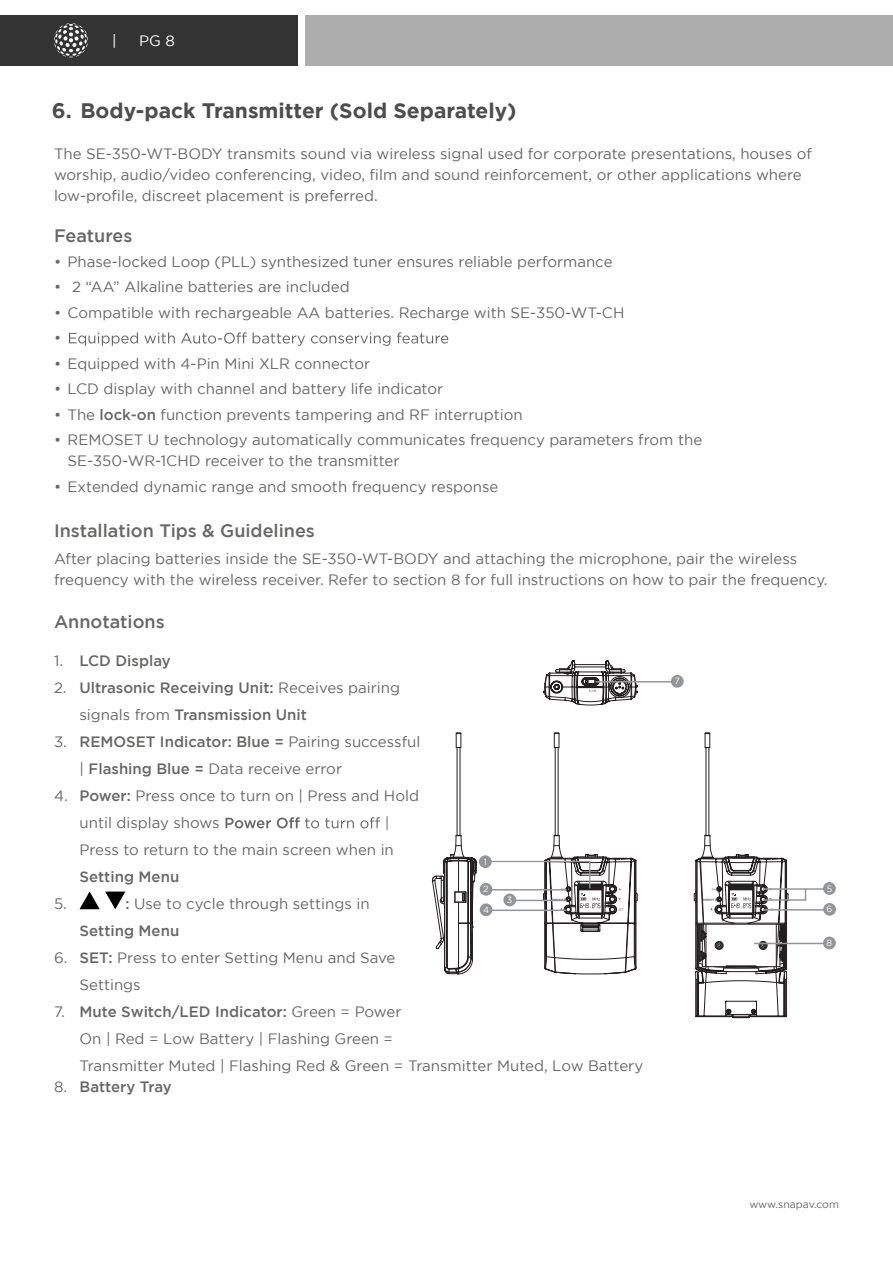
<style>
.page{position:relative;width:893px;height:1263px;background:#fff}
.page>*{position:absolute;margin:0;border:0;box-sizing:border-box;transform-origin:0 0}
.t1{font:700 21px "Gotham";color:#4d4d4d}
.t2{font:500 18px "Gotham";color:#676766}
.t3{font:15px/27px "Gotham";color:#676766}
.t4{font:500 15px/27px "Gotham";color:#676766}
.t5{font:15px "Gotham";color:#fff}
.t6{font:10.5px "Gotham";color:#676766}
.t7{font:9px "Gotham";color:#fff}
.s1{font-weight:500}
.s2{font-weight:400}
</style>
<div class="page">
<div style="left:305px;top:15px;width:588px;height:50px;background:#aeadad"></div>
<div style="left:0;top:15px;width:298px;height:50px;background:#323332"></div>
<svg style="left:54px;top:23px;width:34px;height:34px"></svg>
<svg style="left:226px;top:816px;width:162px;height:14px"></svg>
<svg style="left:79px;top:891px;width:47px;height:19px"></svg>
<hr style="left:754px;top:943px;width:74px;height:1px;background:#939598">
<hr style="left:763px;top:888px;width:65px;height:2px;background:#939598">
<hr style="left:763px;top:909px;width:65px;height:2px;background:#939598">
<div style="left:823px;top:936px;width:13px;height:13px;background:#939598;border-radius:50%"></div>
<div style="left:823px;top:882px;width:13px;height:13px;background:#939598;border-radius:50%"></div>
<div style="left:823px;top:903px;width:13px;height:13px;background:#939598;border-radius:50%"></div>
<hr style="left:596px;top:681px;width:77px;height:1px;background:#939598">
<div style="left:671px;top:675px;width:13px;height:13px;background:#939598;border-radius:50%"></div>
<svg style="left:69px;top:332px;width:379px;height:14px"></svg>
<svg style="left:432px;top:732px;width:375px;height:286px"></svg>
<hr style="left:492px;top:889px;width:74px;height:1px;background:#939598">
<hr style="left:512px;top:900px;width:54px;height:1px;background:#939598">
<svg style="left:543px;top:660px;width:95px;height:45px"></svg>
<p class="t5" style="left:112px;top:32px;width:6px">|</p>
<p class="t5" style="left:139px;top:32px;width:37px">PG 8</p>
<h1 class="t1" style="left:52px;top:98px;width:466px">6. Body-pack Transmitter (Sold Separately)</h1>
<p class="t3" style="left:54px;top:143px;width:759px;line-height:21px">The SE-350-WT-BODY transmits sound via wireless signal used for corporate presentations, houses of worship, audio/video conferencing, video, film and sound reinforcement, or other applications where low-profile, discreet placement is preferred.</p>
<p class="t2" style="left:54px;top:225px;width:80px">Features</p>
<p class="t3" style="left:54px;top:248px;width:560px">• Phase-locked Loop (PLL) synthesized tuner ensures reliable performance</p>
<p class="t3" style="left:54px;top:273px;width:297px">• 2 “AA” Alkaline batteries are included</p>
<p class="t3" style="left:54px;top:300px;width:572px;line-height:25.5px">• Compatible with rechargeable AA batteries. Recharge with SE-350-WT-CH •</p>
<p class="t3" style="left:54px;top:350px;width:318px">• Equipped with 4-Pin Mini XLR connector</p>
<p class="t3" style="left:54px;top:375px;width:391px">• LCD display with channel and battery life indicator</p>
<p class="t3" style="left:54px;top:401px;width:470px">• The <span class="s1">lock-on</span> function prevents tampering and RF interruption</p>
<p class="t3" style="left:67px;top:429px;width:636px;line-height:21px;text-indent:-13px">• REMOSET U technology automatically communicates frequency parameters from the<br>SE-350-WR-1CHD receiver to the transmitter</p>
<p class="t3" style="left:54px;top:473px;width:446px">• Extended dynamic range and smooth frequency response</p>
<p class="t2" style="left:54px;top:520px;width:262px">Installation Tips &amp; Guidelines</p>
<p class="t3" style="left:54px;top:548px;width:775px;line-height:21px">After placing batteries inside the SE-350-WT-BODY and attaching the microphone, pair the wireless frequency with the wireless receiver. Refer to section 8 for full instructions on how to pair the frequency.</p>
<p class="t2" style="left:54px;top:612px;width:112px">Annotations</p>
<p class="t4" style="left:54px;top:647px;width:118px"><span class="s2">1.</span> LCD Display</p>
<p class="t4" style="left:80px;top:674px;width:322px;text-indent:-26px"><span class="s2">2.</span> Ultrasonic Receiving Unit: <span class="s2">Receives pairing signals from</span> Transmission Unit</p>
<p class="t3" style="left:80px;top:728px;width:342px;text-indent:-26px">3. <span class="s1">REMOSET Indicator: Blue =</span> Pairing successful | <span class="s1">Flashing Blue =</span> Data receive error</p>
<p class="t3" style="left:80px;top:782px;width:341px;text-indent:-26px">4. <span class="s1">Power:</span> Press once to turn on | Press and Hold until display shows<br>Press to return to the main screen when in</p>
<p class="t4" style="left:80px;top:863px;width:101px">Setting Menu</p>
<p class="t3" style="left:54px;top:890px;width:14px">5.</p>
<p class="t3" style="left:80px;top:890px;width:292px;text-indent:46px"><span class="s1">:</span> Use to cycle through settings in<br><span class="s1">Setting Menu</span></p>
<p class="t3" style="left:80px;top:944px;width:317px;text-indent:-26px">6. <span class="s1">SET:</span> Press to enter Setting Menu and Save<br>Settings</p>
<p class="t3" style="left:80px;top:998px;width:565px;text-indent:-26px">7. <span class="s1">Mute Switch/LED Indicator:</span> Green = Power<br>On | Red = Low Battery | Flashing Green =<br>Transmitter Muted | Flashing Red &amp; Green = Transmitter Muted, Low Battery</p>
<p class="t4" style="left:54px;top:1073px;width:119px"><span class="s2">8.</span> Battery Tray</p>
<p class="t7" style="left:484px;top:856px;width:5px">1</p>
<p class="t7" style="left:483px;top:884px;width:7px">2</p>
<p class="t7" style="left:507px;top:895px;width:7px">3</p>
<p class="t7" style="left:483px;top:905px;width:8px">4</p>
<p class="t7" style="left:675px;top:676px;width:7px">7</p>
<p class="t7" style="left:827px;top:883px;width:7px">5</p>
<p class="t7" style="left:827px;top:904px;width:7px">6</p>
<p class="t7" style="left:827px;top:938px;width:7px">8</p>
<p class="t6" style="left:749px;top:1198px;width:91px">www.snapav.com</p>
</div>
